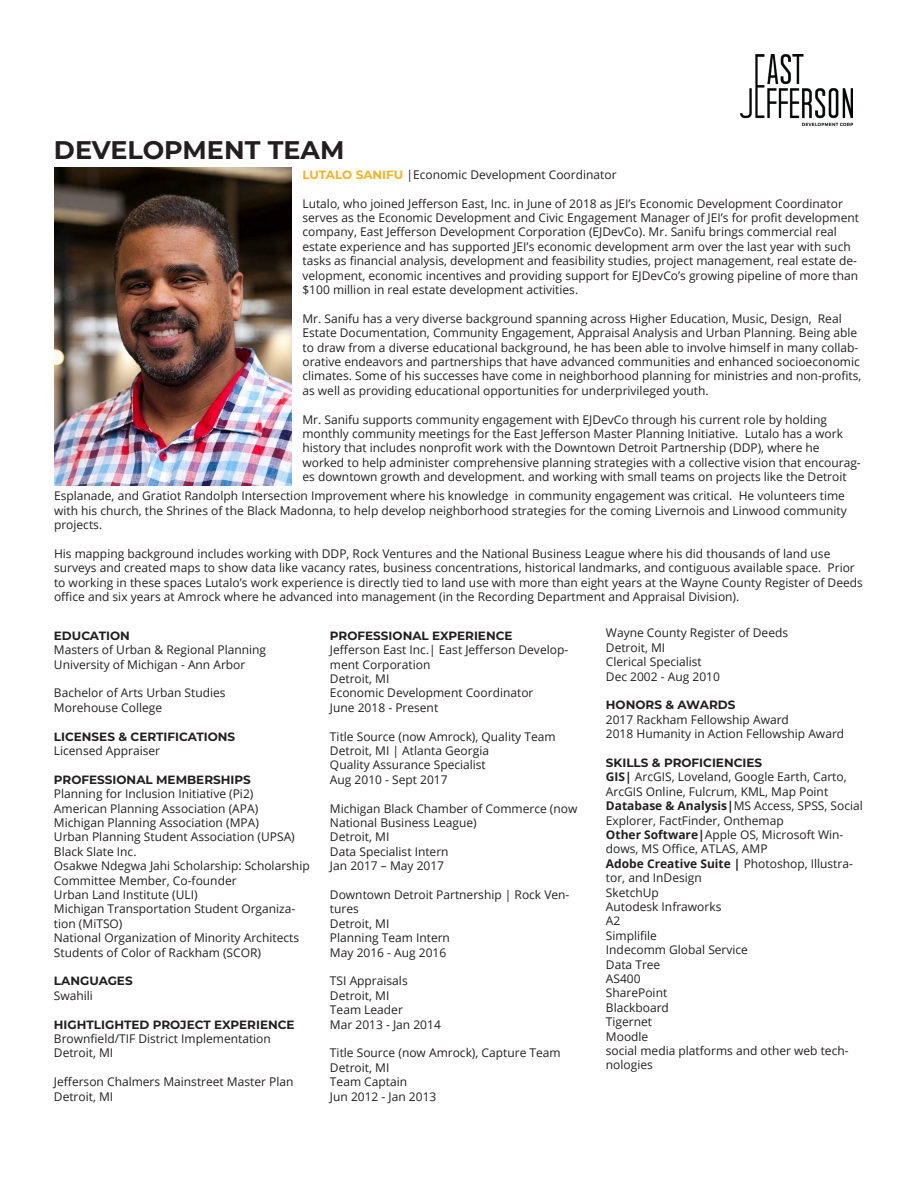
<style>
.page{position:relative;width:918px;height:1188px;background:#fff}
.page>*{position:absolute;margin:0;border:0;box-sizing:border-box;transform-origin:0 0}
.t1{font:700 25.5px "Montserrat";color:#231f20}
.t2{font:12px/14.4px "Open Sans";color:#231f20}
.t3{font:700 12px "Montserrat";color:#231f20}
.s1{font-family:"Montserrat";font-weight:700;color:#f5b322}
.s2{font-weight:700}
</style>
<div class="page">
<img style="left:740px;top:54px;width:113px;height:72px">
<img style="left:54px;top:167px;width:238px;height:318px">
<p class="t1" style="left:54px;top:132px;width:292px">DEVELOPMENT TEAM</p>
<p class="t2" style="left:302px;top:167px;width:316px"><span class="s1">LUTALO SANIFU</span> |Economic Development Coordinator</p>
<p class="t2" style="left:302px;top:196px;width:558px">Lutalo, who joined Jefferson East, Inc. in June of 2018 as JEI’s Economic Development Coordinator serves as the Economic Development and Civic Engagement Manager of JEI’s for profit development company, East Jefferson Development Corporation (EJDevCo). Mr. Sanifu brings commercial real estate experience and has supported JEI’s economic development arm over the last year with such tasks as financial analysis, development and feasibility studies, project management, real estate de&shy;velopment, economic incentives and providing support for EJDevCo’s growing pipeline of more than $100 million in real estate development activities.</p>
<p class="t2" style="left:302px;top:311px;width:560px">Mr. Sanifu has a very diverse background spanning across Higher Education, Music, Design, Real Estate Documentation, Community Engagement, Appraisal Analysis and Urban Planning. Being able to draw from a diverse educational background, he has been able to involve himself in many collab&shy;orative endeavors and partnerships that have advanced communities and enhanced socioeconomic climates. Some of his successes have come in neighborhood planning for ministries and non-profits, as well as providing educational opportunities for underprivileged youth.</p>
<p class="t2" style="left:302px;top:412px;width:560px">Mr. Sanifu supports community engagement with EJDevCo through his current role by holding monthly community meetings for the East Jefferson Master Planning Initiative. Lutalo has a work history that includes nonprofit work with the Downtown Detroit Partnership (DDP), where he worked to help administer comprehensive planning strategies with a collective vision that encourag&shy;es downtown growth and development. and working with small teams on projects like the Detroit</p>
<p class="t2" style="left:54px;top:488px;width:794px">Esplanade, and Gratiot Randolph Intersection Improvement where his knowledge in community engagement was critical. He volunteers time with his church, the Shrines of the Black Madonna, to help develop neighborhood strategies for the coming Livernois and Linwood community projects.</p>
<p class="t2" style="left:54px;top:546px;width:810px">His mapping background includes working with DDP, Rock Ventures and the National Business League where his did thousands of land use surveys and created maps to show data like vacancy rates, business concentrations, historical landmarks, and contiguous available space. Prior to working in these spaces Lutalo’s work experience is directly tied to land use with more than eight years at the Wayne County Register of Deeds office and six years at Amrock where he advanced into management (in the Recording Department and Appraisal Division).</p>
<p class="t3" style="left:54px;top:627px;width:77px">EDUCATION</p>
<p class="t2" style="left:54px;top:642px;width:214px">Masters of Urban &amp; Regional Planning</p>
<p class="t2" style="left:54px;top:657px;width:193px">University of Michigan - Ann Arbor</p>
<p class="t2" style="left:54px;top:686px;width:173px">Bachelor of Arts Urban Studies</p>
<p class="t2" style="left:54px;top:700px;width:110px">Morehouse College</p>
<p class="t3" style="left:54px;top:728px;width:183px">LICENSES &amp; CERTIFICATIONS</p>
<p class="t2" style="left:54px;top:743px;width:108px">Licensed Appraiser</p>
<p class="t3" style="left:54px;top:771px;width:198px">PROFESSIONAL MEMBERSHIPS</p>
<p class="t2" style="left:54px;top:786px;width:201px">Planning for Inclusion Initiative (Pi2)</p>
<p class="t2" style="left:54px;top:801px;width:206px">American Planning Association (APA)</p>
<p class="t2" style="left:54px;top:815px;width:206px">Michigan Planning Association (MPA)</p>
<p class="t2" style="left:54px;top:830px;width:242px">Urban Planning Student Association (UPSA)</p>
<p class="t2" style="left:54px;top:844px;width:84px">Black Slate Inc.</p>
<p class="t2" style="left:54px;top:858px;width:257px">Osakwe Ndegwa Jahi Scholarship: Scholarship<br>Committee Member, Co-founder</p>
<p class="t2" style="left:54px;top:887px;width:145px">Urban Land Institute (ULI)</p>
<p class="t2" style="left:54px;top:902px;width:243px">Michigan Transportation Student Organiza&shy;tion (MiTSO)</p>
<p class="t2" style="left:54px;top:930px;width:247px">National Organization of Minority Architects</p>
<p class="t2" style="left:54px;top:945px;width:209px">Students of Color of Rackham (SCOR)</p>
<p class="t3" style="left:54px;top:973px;width:80px">LANGUAGES</p>
<p class="t2" style="left:54px;top:988px;width:41px">Swahili</p>
<p class="t3" style="left:54px;top:1016px;width:242px">HIGHTLIGHTED PROJECT EXPERIENCE</p>
<p class="t2" style="left:54px;top:1031px;width:218px">Brownfield/TIF District Implementation</p>
<p class="t2" style="left:54px;top:1046px;width:61px">Detroit, MI</p>
<p class="t2" style="left:54px;top:1074px;width:241px">Jefferson Chalmers Mainstreet Master Plan</p>
<p class="t2" style="left:54px;top:1089px;width:61px">Detroit, MI</p>
<p class="t3" style="left:330px;top:627px;width:184px">PROFESSIONAL EXPERIENCE</p>
<p class="t2" style="left:330px;top:642px;width:240px">Jefferson East Inc.| East Jefferson Develop&shy;ment Corporation</p>
<p class="t2" style="left:330px;top:671px;width:61px">Detroit, MI</p>
<p class="t2" style="left:330px;top:686px;width:205px">Economic Development Coordinator</p>
<p class="t2" style="left:330px;top:700px;width:110px">June 2018 - Present</p>
<p class="t2" style="left:330px;top:729px;width:227px">Title Source (now Amrock), Quality Team</p>
<p class="t2" style="left:330px;top:743px;width:161px">Detroit, MI | Atlanta Georgia</p>
<p class="t2" style="left:330px;top:758px;width:157px">Quality Assurance Specialist</p>
<p class="t2" style="left:330px;top:772px;width:119px">Aug 2010 - Sept 2017</p>
<p class="t2" style="left:330px;top:801px;width:249px">Michigan Black Chamber of Commerce (now<br>National Business League)</p>
<p class="t2" style="left:330px;top:830px;width:61px">Detroit, MI</p>
<p class="t2" style="left:330px;top:844px;width:120px">Data Specialist Intern</p>
<p class="t2" style="left:330px;top:858px;width:116px">Jan 2017 – May 2017</p>
<p class="t2" style="left:330px;top:887px;width:241px">Downtown Detroit Partnership | Rock Ven&shy;tures</p>
<p class="t2" style="left:330px;top:916px;width:61px">Detroit, MI</p>
<p class="t2" style="left:330px;top:930px;width:122px">Planning Team Intern</p>
<p class="t2" style="left:330px;top:945px;width:118px">May 2016 - Aug 2016</p>
<p class="t2" style="left:330px;top:974px;width:79px">TSI Appraisals</p>
<p class="t2" style="left:330px;top:988px;width:61px">Detroit, MI</p>
<p class="t2" style="left:330px;top:1002px;width:74px">Team Leader</p>
<p class="t2" style="left:330px;top:1017px;width:112px">Mar 2013 - Jan 2014</p>
<p class="t2" style="left:330px;top:1046px;width:232px">Title Source (now Amrock), Capture Team</p>
<p class="t2" style="left:330px;top:1060px;width:61px">Detroit, MI</p>
<p class="t2" style="left:330px;top:1074px;width:79px">Team Captain</p>
<p class="t2" style="left:330px;top:1089px;width:108px">Jun 2012 - Jan 2013</p>
<p class="t2" style="left:606px;top:626px;width:184px">Wayne County Register of Deeds</p>
<p class="t2" style="left:606px;top:640px;width:61px">Detroit, MI</p>
<p class="t2" style="left:606px;top:654px;width:97px">Clerical Specialist</p>
<p class="t2" style="left:606px;top:669px;width:115px">Dec 2002 - Aug 2010</p>
<p class="t3" style="left:606px;top:696px;width:131px">HONORS &amp; AWARDS</p>
<p class="t2" style="left:606px;top:712px;width:185px">2017 Rackham Fellowship Award</p>
<p class="t2" style="left:606px;top:726px;width:240px">2018 Humanity in Action Fellowship Award</p>
<p class="t3" style="left:606px;top:754px;width:158px">SKILLS &amp; PROFICIENCIES</p>
<p class="t2" style="left:606px;top:770px;width:242px"><span class="s2">GIS|</span> ArcGIS, Loveland, Google Earth, Carto,<br>ArcGIS Online, Fulcrum, KML, Map Point</p>
<p class="t2" style="left:606px;top:798px;width:258px"><span class="s2">Database &amp; Analysis|</span>MS Access, SPSS, Social<br>Explorer, FactFinder, Onthemap</p>
<p class="t2" style="left:606px;top:827px;width:239px"><span class="s2">Other Software|</span>Apple OS, Microsoft Win&shy;dows, MS Office, ATLAS, AMP</p>
<p class="t2" style="left:606px;top:856px;width:248px"><span class="s2">Adobe Creative Suite |</span> Photoshop, Illustra&shy;tor, and InDesign</p>
<p class="t2" style="left:606px;top:885px;width:55px">SketchUp</p>
<p class="t2" style="left:606px;top:899px;width:117px">Autodesk Infraworks</p>
<p class="t2" style="left:606px;top:914px;width:16px">A2</p>
<p class="t2" style="left:606px;top:928px;width:53px">Simplifile</p>
<p class="t2" style="left:606px;top:942px;width:144px">Indecomm Global Service</p>
<p class="t2" style="left:606px;top:957px;width:56px">Data Tree</p>
<p class="t2" style="left:606px;top:971px;width:36px">AS400</p>
<p class="t2" style="left:606px;top:986px;width:63px">SharePoint</p>
<p class="t2" style="left:606px;top:1000px;width:65px">Blackboard</p>
<p class="t2" style="left:606px;top:1014px;width:48px">Tigernet</p>
<p class="t2" style="left:606px;top:1029px;width:44px">Moodle</p>
<p class="t2" style="left:606px;top:1043px;width:244px">social media platforms and other web tech&shy;nologies</p>
</div>
